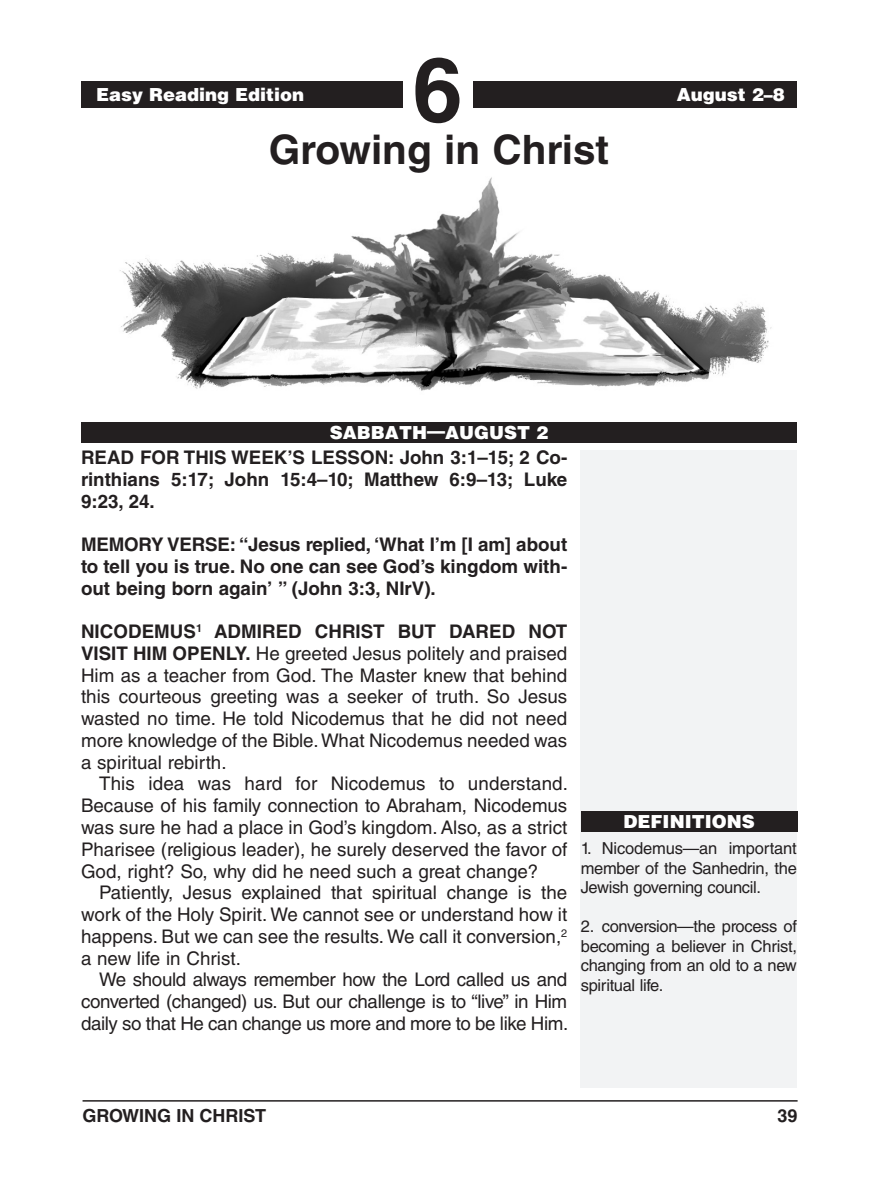
<style>
.page{position:relative;width:878px;height:1202px;background:#fff}
.page>*{position:absolute;margin:0;border:0;box-sizing:border-box;transform-origin:0 0}
.t1{font:700 90px "Helvetica LT Std";color:#231f20}
.Lesson_Title{font:700 40.5px "Helvetica LT Std";color:#231f20}
.Body_Text{font:18.75px/21.8px "Helvetica LT Std";color:#231f20;text-align:justify}
.Body_Text_NoIndent_S{font:18.75px/21.8px "Helvetica LT Std";color:#231f20;text-align:justify}
.Body_Text_NoIndent_B{font:700 18.75px/21.8px "Helvetica LT Std";color:#231f20;text-align:justify}
.Definitions_Heading{font:900 18px "Helvetica LT Std";color:#fff}
.t2{font:700 18px "Helvetica LT Std";color:#231f20}
.Running_Head_-_Right{font:900 18px "Helvetica LT Std";color:#fff}
.Definitions_Text{font:16.5px/19.5px "Helvetica LT Std";letter-spacing:-.02em;color:#231f20;text-align:justify}
.s1{font-weight:700}
</style>
<div class="page">
<hr style="left:82px;top:1100px;width:715px;height:1px;background:#231f20">
<div style="left:580px;top:450px;width:216px;height:637px;background:#f2f3f4"></div>
<div style="left:81px;top:81px;width:322px;height:27px;background:#231f20"></div>
<div style="left:472px;top:81px;width:324px;height:27px;background:#231f20"></div>
<div style="left:81px;top:422px;width:715px;height:20px;background:#231f20"></div>
<img style="left:120px;top:177px;width:652px;height:214px">
<div style="left:580px;top:811px;width:217px;height:20px;background:#231f20"></div>
<p class="Definitions_Heading" style="left:96px;top:82px;width:210px">Easy Reading Edition</p>
<h1 class="t1" style="left:412px;top:35px;width:52px">6</h1>
<p class="Lesson_Title" style="left:269px;top:125px;width:342px">Growing in Christ</p>
<p class="Running_Head_-_Right" style="left:676px;top:82px;width:110px">August 2–8</p>
<p class="Definitions_Heading" style="left:330px;top:421px;width:219px">SABBATH—AUGUST 2</p>
<p class="Body_Text_NoIndent_B" style="left:81px;top:446px;width:488px">READ FOR THIS WEEK’S LESSON: John 3:1–15; 2 Co&shy;rinthians 5:17; John 15:4–10; Matthew 6:9–13; Luke 9:23, 24.</p>
<p class="Body_Text_NoIndent_B" style="left:81px;top:533px;width:488px">MEMORY VERSE: “Jesus replied, ‘What I’m [I am] about to tell you is true. No one can see God’s kingdom with&shy;out being born again’ ” (John 3:3, NIrV).</p>
<p class="Body_Text_NoIndent_S" style="left:81px;top:620px;width:488px"><span class="s1">NICODEMUS</span><sup>1</sup> <span class="s1">ADMIRED CHRIST BUT DARED NOT VISIT HIM OPENLY.</span> He greeted Jesus politely and praised Him as a teacher from God. The Master knew that behind this courteous greeting was a seeker of truth. So Jesus wasted no time. He told Nicodemus that he did not need more knowledge of the Bible. What Nicodemus needed was a spiritual rebirth.</p>
<p class="Body_Text" style="left:81px;top:773px;width:488px;text-indent:18px">This idea was hard for Nicodemus to understand.<br>Because of his family connection to Abraham, Nicodemus was sure he had a place in God’s kingdom. Also, as a strict Pharisee (religious leader), he surely deserved the favor of God, right? So, why did he need such a great change?</p>
<p class="Body_Text" style="left:81px;top:881px;width:488px;text-indent:18px">Patiently, Jesus explained that spiritual change is the work of the Holy Spirit. We cannot see or understand how it happens. But we can see the results. We call it conversion,<sup>2 </sup>a new life in Christ.</p>
<p class="Body_Text" style="left:81px;top:968px;width:489px;text-indent:18px">We should always remember how the Lord called us and converted (changed) us. But our challenge is to “live” in Him daily so that He can change us more and more to be like Him.</p>
<p class="Definitions_Heading" style="left:623px;top:809px;width:132px">DEFINITIONS</p>
<p class="Definitions_Text" style="left:580px;top:839px;width:217px">1. Nicodemus—an important member of the Sanhedrin, the Jewish governing council.</p>
<p class="Definitions_Text" style="left:580px;top:916px;width:218px">2. conversion—the process of becoming a believer in Christ, changing from an old to a new spiritual life.</p>
<p class="t2" style="left:82px;top:1104px;width:185px">GROWING IN CHRIST</p>
<p class="t2" style="left:777px;top:1104px;width:22px">39</p>
</div>
